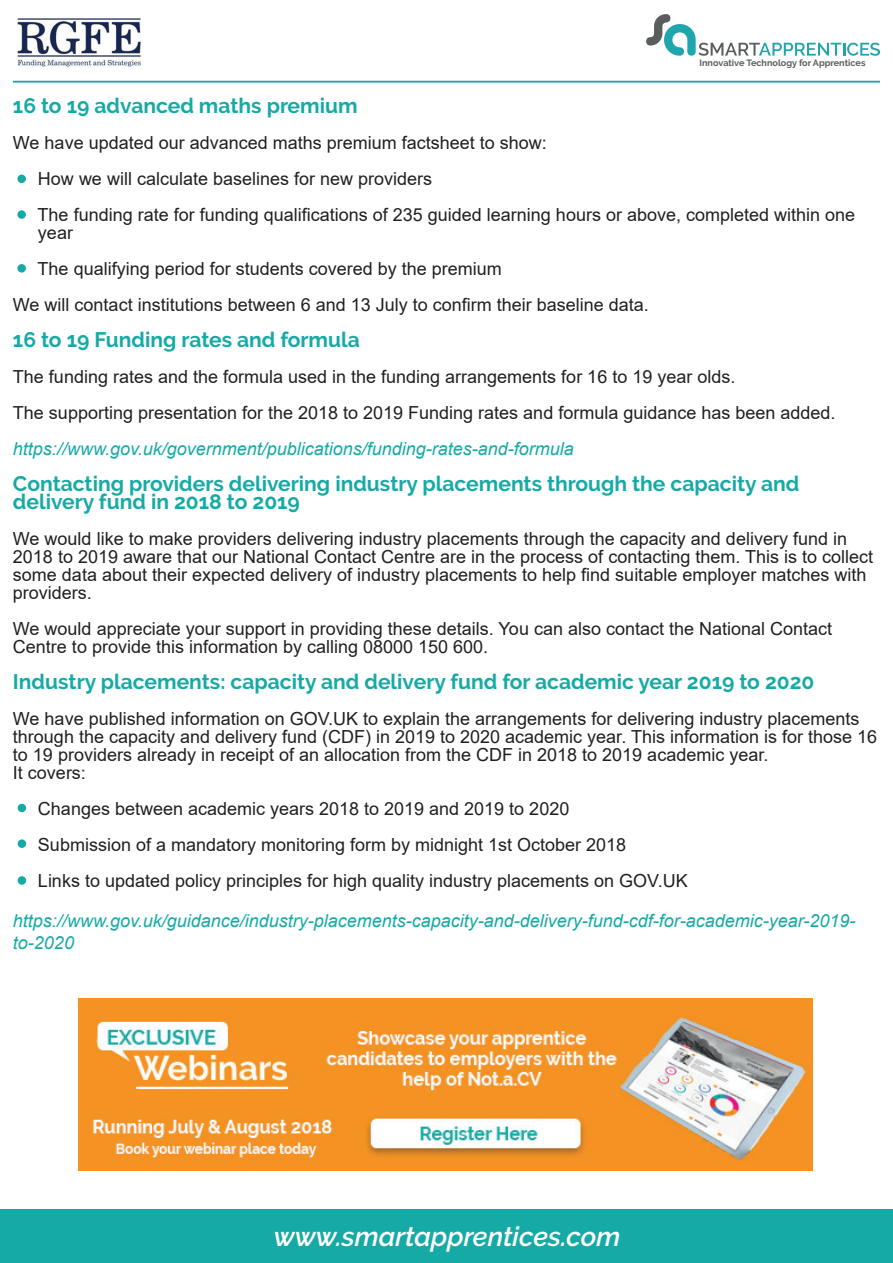
<style>
.page{position:relative;width:893px;height:1263px;background:#fff}
.page>*{position:absolute;margin:0;border:0;box-sizing:border-box;transform-origin:0 0}
.t1{font:italic 600 27px "Raleway";color:#fff}
.t2{font:700 21px/18px "Raleway";color:#16aaa6}
.t3{font:18px/18px "Arial";color:#231f20}
.t4{font:italic 18px/21.6px "Arial";color:#16aaa6}
.t5{font:700 9px "Raleway";color:#595d5d}
</style>
<div class="page">
<div style="left:0;top:1209px;width:14px;height:53px;background:#16aaa6"></div>
<div style="left:1px;top:1209px;width:891px;height:53px;background:#16aaa6"></div>
<svg style="left:646px;top:14px;width:234px;height:42px"></svg>
<img style="left:17px;top:18px;width:124px;height:49px">
<hr style="left:13px;top:81px;width:867px;height:1px;background:#16aaa6">
<div style="left:17px;top:175px;width:9px;height:8px;background:#16aaa6;border-radius:50%"></div>
<div style="left:17px;top:210px;width:9px;height:9px;background:#16aaa6;border-radius:50%"></div>
<div style="left:17px;top:264px;width:9px;height:9px;background:#16aaa6;border-radius:50%"></div>
<div style="left:18px;top:804px;width:8px;height:8px;background:#16aaa6;border-radius:50%"></div>
<div style="left:18px;top:839px;width:8px;height:9px;background:#16aaa6;border-radius:50%"></div>
<div style="left:18px;top:876px;width:8px;height:9px;background:#16aaa6;border-radius:50%"></div>
<img style="left:79px;top:998px;width:734px;height:172px">
<p class="t5" style="left:700px;top:58px;width:167px">Innovative Technology for Apprentices</p>
<p class="t2" style="left:13px;top:97px;width:346px">16 to 19 advanced maths premium</p>
<p class="t3" style="left:38px;top:125px;width:819px;line-height:36px;text-indent:-25px">We have updated our advanced maths premium factsheet to show:<br>How we will calculate baselines for new providers<br>The funding rate for funding qualifications of 235 guided learning hours or above, completed within one</p>
<p class="t3" style="left:38px;top:224px;width:37px">year</p>
<p class="t3" style="left:38px;top:260px;width:466px">The qualifying period for students covered by the premium</p>
<p class="t3" style="left:13px;top:296px;width:637px">We will contact institutions between 6 and 13 July to confirm their baseline data.</p>
<p class="t2" style="left:13px;top:331px;width:348px">16 to 19 Funding rates and formula</p>
<p class="t3" style="left:13px;top:359px;width:824px;line-height:36px">The funding rates and the formula used in the funding arrangements for 16 to 19 year olds.<br>The supporting presentation for the 2018 to 2019 Funding rates and formula guidance has been added.</p>
<p class="t4" style="left:13px;top:438px;width:562px">https://www.gov.uk/government/publications/funding-rates-and-formula</p>
<p class="t2" style="left:13px;top:475px;width:788px">Contacting providers delivering industry placements through the capacity and delivery fund in 2018 to 2019</p>
<p class="t3" style="left:13px;top:530px;width:862px">We would like to make providers delivering industry placements through the capacity and delivery fund in 2018 to 2019 aware that our National Contact Centre are in the process of contacting them. This is to collect some data about their expected delivery of industry placements to help find suitable employer matches with providers.</p>
<p class="t3" style="left:13px;top:620px;width:821px">We would appreciate your support in providing these details. You can also contact the National Contact<br>Centre to provide this information by calling 08000 150 600.</p>
<p class="t2" style="left:13px;top:673px;width:803px">Industry placements: capacity and delivery fund for academic year 2019 to 2020</p>
<p class="t3" style="left:13px;top:710px;width:866px">We have published information on GOV.UK to explain the arrangements for delivering industry placements through the capacity and delivery fund (CDF) in 2019 to 2020 academic year. This information is for those 16 to 19 providers already in receipt of an allocation from the CDF in 2018 to 2019 academic year.<br>It covers:</p>
<p class="t3" style="left:38px;top:791px;width:651px;line-height:36px">Changes between academic years 2018 to 2019 and 2019 to 2020<br>Submission of a mandatory monitoring form by midnight 1st October 2018<br>Links to updated policy principles for high quality industry placements on GOV.UK</p>
<p class="t4" style="left:13px;top:910px;width:844px">https://www.gov.uk/guidance/industry-placements-capacity-and-delivery-fund-cdf-for-academic-year-2019- to-2020</p>
<h1 class="t1" style="left:274px;top:1221px;width:348px">www.smartapprentices.com</h1>
</div>
